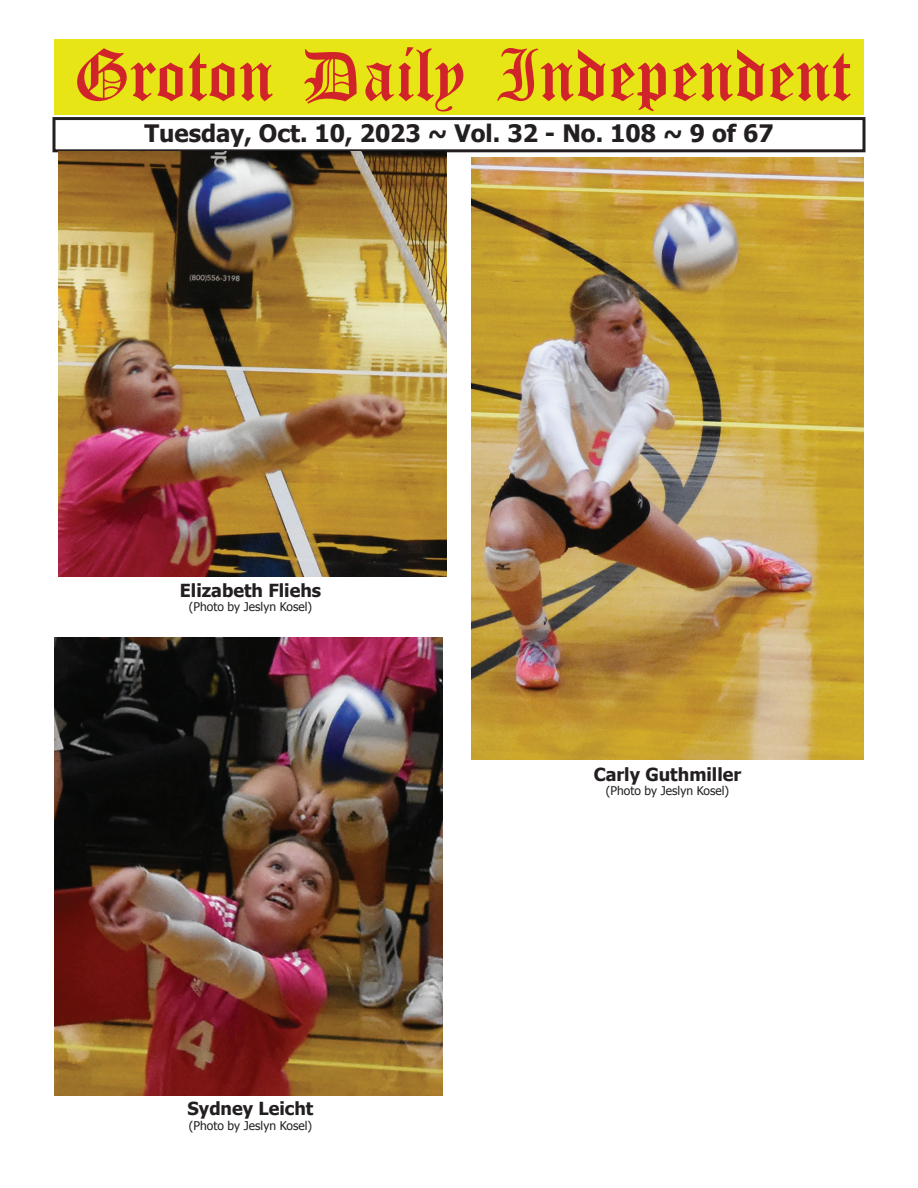
<style>
.page{position:relative;width:918px;height:1188px;background:#fff}
.page>*{position:absolute;margin:0;border:0;box-sizing:border-box;transform-origin:0 0}
.t1{font:54px "Old English Five";color:#d1232a}
.t2{font:700 24px "Tahoma";color:#231f20}
.t3{font:700 18px "Tahoma";color:#231f20}
.t4{font:12px "Tahoma";color:#231f20}
</style>
<div class="page">
<div style="left:52px;top:117px;width:814px;height:35px;border:3px solid #231f20"></div>
<div style="left:54px;top:40px;width:810px;height:75px;background:#e7e515"></div>
<img style="left:58px;top:151px;width:389px;height:426px">
<img style="left:471px;top:157px;width:393px;height:602px">
<img style="left:54px;top:637px;width:389px;height:458px">
<h1 class="t1" style="left:73px;top:50px;width:779px">Groton Daily Independent</h1>
<h2 class="t2" style="left:144px;top:116px;width:631px">Tuesday, Oct. 10, 2023 ~ Vol. 32 - No. 108 ~ 9 of 67</h2>
<h3 class="t3" style="left:180px;top:578px;width:143px">Elizabeth Fliehs</h3>
<p class="t4" style="left:189px;top:599px;width:125px">(Photo by Jeslyn Kosel)</p>
<h3 class="t3" style="left:188px;top:1096px;width:127px">Sydney Leicht</h3>
<p class="t4" style="left:189px;top:1117px;width:125px">(Photo by Jeslyn Kosel)</p>
<h3 class="t3" style="left:594px;top:761px;width:149px">Carly Guthmiller</h3>
<p class="t4" style="left:606px;top:783px;width:125px">(Photo by Jeslyn Kosel)</p>
</div>
